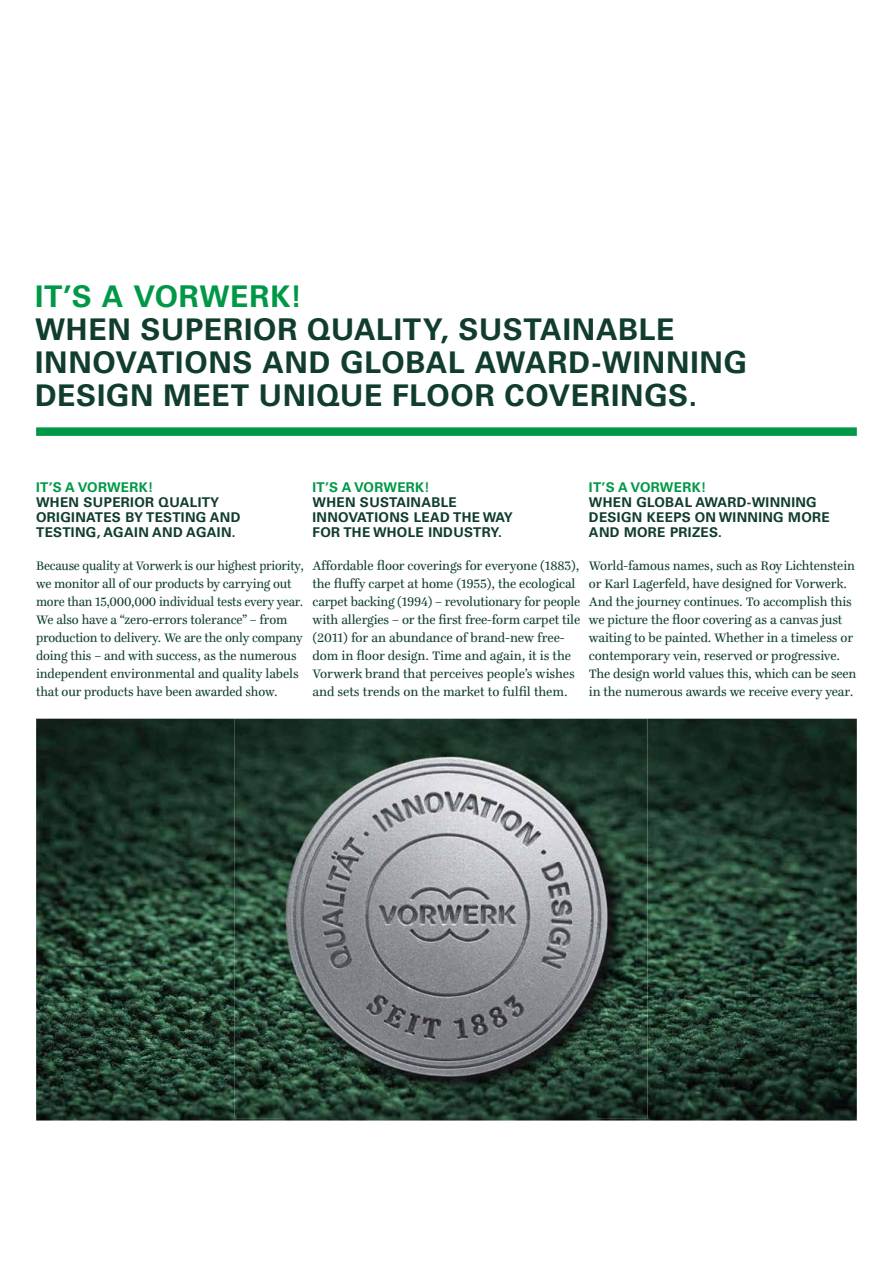
<style>
.page{position:relative;width:893px;height:1263px;background:#fff}
.page>*{position:absolute;margin:0;border:0;box-sizing:border-box;transform-origin:0 0}
.t1{font:700 30px/33px "Univers LT Pro 65";letter-spacing:.025em;color:#103d2c}
.t2{font:700 30px "Univers LT Pro 65";letter-spacing:.025em;color:#009847}
.t3{font:13.5px/18px "Ingeborg";letter-spacing:-.01em;color:#103d2c}
.t4{font:13.5px/18px "Ingeborg";letter-spacing:-.01em;color:#103d2c;scale:.93 1}
.t5{font:13.5px/18px "Ingeborg";letter-spacing:-.01em;color:#103d2c;scale:.96 1}
.t6{font:700 13.5px/15px "Univers LT Pro 65";letter-spacing:.025em;color:#103d2c}
.t7{font:700 13.5px "Univers LT Pro 65";letter-spacing:.025em;color:#009847}
</style>
<div class="page">
<img style="left:36px;top:719px;width:821px;height:401px">
<img style="left:235px;top:719px;width:413px;height:49px">
<img style="left:235px;top:768px;width:51px;height:350px">
<img style="left:597px;top:768px;width:51px;height:350px">
<img style="left:286px;top:1103px;width:311px;height:15px">
<img style="left:278px;top:749px;width:355px;height:354px">
<div style="left:36px;top:427px;width:821px;height:9px;background:#009847"></div>
<h1 class="t2" style="left:35px;top:279px;width:268px">IT’S A VORWERK!</h1>
<h1 class="t1" style="left:35px;top:313px;width:713px">WHEN SUPERIOR QUALITY, SUSTAINABLE<br>INNOVATIONS AND GLOBAL AWARD-WINNING<br>DESIGN MEET UNIQUE FLOOR COVERINGS.</h1>
<p class="t7" style="left:36px;top:479px;width:119px">IT’S A VORWERK!</p>
<p class="t6" style="left:36px;top:495px;width:206px">WHEN SUPERIOR QUALITY<br>ORIGINATES BY TESTING AND<br>TESTING, AGAIN AND AGAIN.</p>
<p class="t4" style="left:36px;top:557px;width:289px">Because quality at Vorwerk is our highest priority, we monitor all of our products by carrying out more than 15,000,000 individual tests every year.<br>We also have a “zero-errors tolerance” – from production to delivery. We are the only company doing this – and with success, as the numerous independent environmental and quality labels that our products have been awarded show.</p>
<p class="t7" style="left:313px;top:479px;width:119px">IT’S A VORWERK!</p>
<p class="t6" style="left:313px;top:495px;width:202px">WHEN SUSTAINABLE<br>INNOVATIONS LEAD THE WAY<br>FOR THE WHOLE INDUSTRY.</p>
<p class="t3" style="left:313px;top:557px;width:269px">Affordable floor coverings for everyone (1883), the fluffy carpet at home (1955), the ecological carpet backing (1994) – revolutionary for people with allergies – or the first free-form carpet tile (2011) for an abundance of brand-new free&shy;dom in floor design. Time and again, it is the Vorwerk brand that perceives people’s wishes and sets trends on the market to fulfil them.</p>
<p class="t7" style="left:589px;top:479px;width:119px">IT’S A VORWERK!</p>
<p class="t6" style="left:589px;top:495px;width:242px">WHEN GLOBAL AWARD-WINNING<br>DESIGN KEEPS ON WINNING MORE<br>AND MORE PRIZES.</p>
<p class="t5" style="left:589px;top:557px;width:280px">World-famous names, such as Roy Lichtenstein or Karl Lagerfeld, have designed for Vorwerk.<br>And the journey continues. To accomplish this we picture the floor covering as a canvas just waiting to be painted. Whether in a timeless or contemporary vein, reserved or progressive.<br>The design world values this, which can be seen in the numerous awards we receive every year.</p>
</div>
